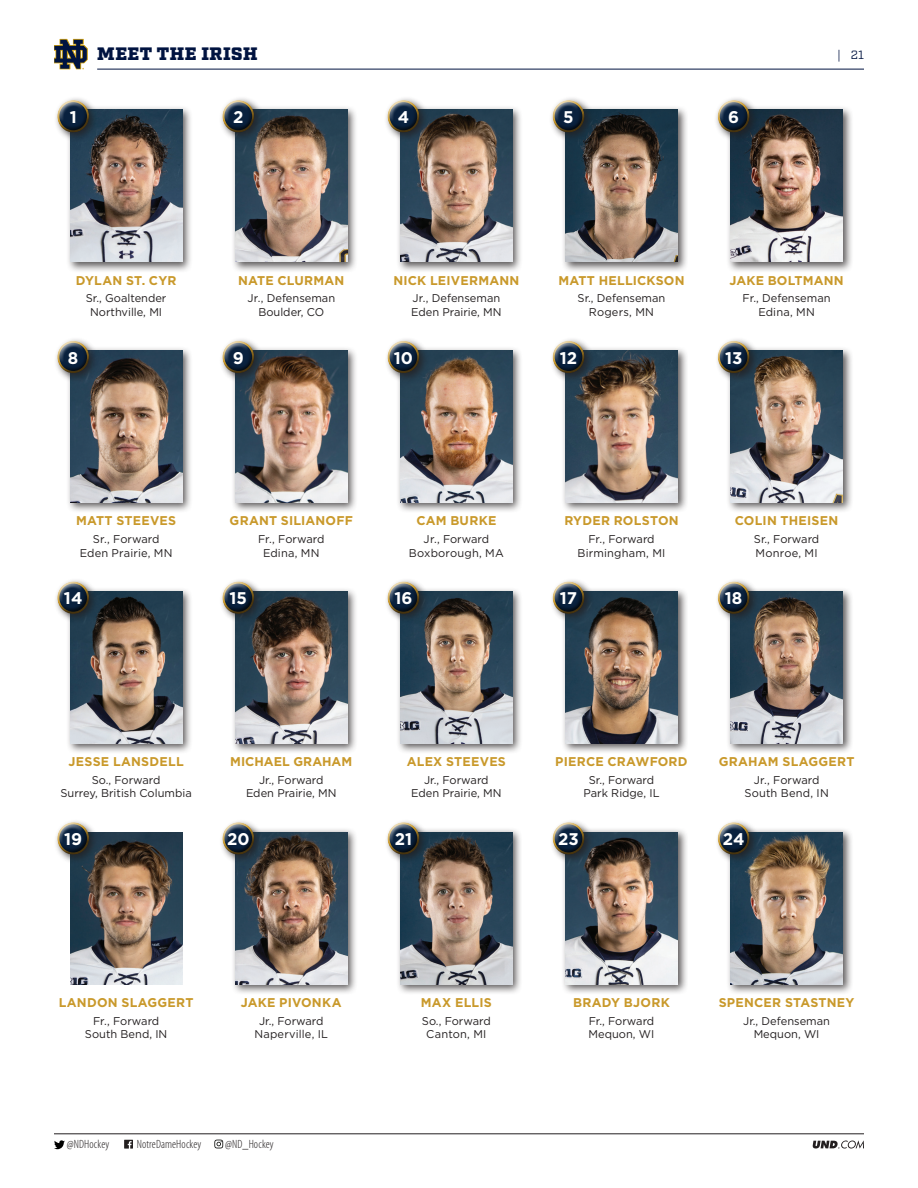
<style>
.page{position:relative;width:918px;height:1188px;background:#fff}
.page>*{position:absolute;margin:0;border:0;box-sizing:border-box;transform-origin:0 0}
.t1{font:900 18px "Factoria";letter-spacing:.03em;color:#001340}
.t2{font:700 16.95px "Gotham";color:#fff}
.t3{font:700 12.6px "Gotham";letter-spacing:.015em;color:#c9992b}
.t4{font:300 condensed 12px "Myriad Pro";letter-spacing:.01em;color:#231f20}
.t5{font:12px "Factoria";color:#001340}
.t6{font:11.25px/13.5px "Gotham";color:#231f20;text-align:center}
</style>
<div class="page">
<hr style="left:54px;top:1134px;width:810px;height:1px;background:#231f20">
<svg style="left:54px;top:1140px;width:11px;height:9px"></svg>
<svg style="left:124px;top:1140px;width:9px;height:9px"></svg>
<svg style="left:214px;top:1140px;width:9px;height:8px"></svg>
<hr style="left:97px;top:69px;width:767px;height:1px;background:#001340">
<svg style="left:812px;top:1140px;width:52px;height:9px"></svg>
<div style="left:66px;top:105px;width:127px;height:168px;background:#231f20;opacity:.75"></div>
<img style="left:70px;top:110px;width:112px;height:152px">
<div style="left:54px;top:96px;width:45px;height:46px;background:#231f20;opacity:.75"></div>
<div style="left:55px;top:98px;width:35px;height:26px;background:#fff;opacity:.75"></div>
<div style="left:55px;top:104px;width:35px;height:29px;background:#231f20;opacity:.75"></div>
<div style="left:66px;top:346px;width:127px;height:168px;background:#231f20;opacity:.75"></div>
<img style="left:70px;top:383px;width:112px;height:120px">
<img style="left:70px;top:865px;width:112px;height:119px">
<div style="left:231px;top:105px;width:127px;height:168px;background:#231f20;opacity:.75"></div>
<img style="left:235px;top:110px;width:112px;height:152px">
<div style="left:219px;top:96px;width:45px;height:46px;background:#231f20;opacity:.75"></div>
<div style="left:220px;top:98px;width:35px;height:26px;background:#fff;opacity:.75"></div>
<div style="left:220px;top:104px;width:35px;height:29px;background:#231f20;opacity:.75"></div>
<div style="left:231px;top:346px;width:127px;height:168px;background:#231f20;opacity:.75"></div>
<img style="left:235px;top:383px;width:112px;height:120px">
<div style="left:231px;top:827px;width:127px;height:168px;background:#231f20;opacity:.75"></div>
<img style="left:235px;top:865px;width:112px;height:119px">
<div style="left:396px;top:105px;width:127px;height:168px;background:#231f20;opacity:.75"></div>
<img style="left:400px;top:110px;width:112px;height:152px">
<div style="left:384px;top:96px;width:45px;height:46px;background:#231f20;opacity:.75"></div>
<div style="left:385px;top:98px;width:35px;height:26px;background:#fff;opacity:.75"></div>
<div style="left:385px;top:104px;width:35px;height:29px;background:#231f20;opacity:.75"></div>
<div style="left:396px;top:346px;width:127px;height:168px;background:#231f20;opacity:.75"></div>
<img style="left:400px;top:383px;width:112px;height:120px">
<div style="left:396px;top:827px;width:127px;height:168px;background:#231f20;opacity:.75"></div>
<img style="left:400px;top:865px;width:112px;height:119px">
<div style="left:561px;top:105px;width:127px;height:168px;background:#231f20;opacity:.75"></div>
<img style="left:565px;top:110px;width:113px;height:152px">
<div style="left:549px;top:96px;width:45px;height:46px;background:#231f20;opacity:.75"></div>
<div style="left:550px;top:98px;width:35px;height:26px;background:#fff;opacity:.75"></div>
<div style="left:550px;top:104px;width:35px;height:29px;background:#231f20;opacity:.75"></div>
<div style="left:561px;top:346px;width:127px;height:168px;background:#231f20;opacity:.75"></div>
<img style="left:565px;top:383px;width:113px;height:120px">
<div style="left:561px;top:827px;width:127px;height:168px;background:#231f20;opacity:.75"></div>
<img style="left:565px;top:865px;width:113px;height:119px">
<div style="left:726px;top:105px;width:127px;height:168px;background:#231f20;opacity:.75"></div>
<img style="left:731px;top:110px;width:112px;height:152px">
<div style="left:714px;top:96px;width:45px;height:46px;background:#231f20;opacity:.75"></div>
<div style="left:716px;top:98px;width:34px;height:26px;background:#fff;opacity:.75"></div>
<div style="left:716px;top:104px;width:34px;height:29px;background:#231f20;opacity:.75"></div>
<div style="left:726px;top:346px;width:127px;height:168px;background:#231f20;opacity:.75"></div>
<img style="left:731px;top:351px;width:112px;height:152px">
<div style="left:54px;top:337px;width:706px;height:46px;background:#231f20;opacity:.75"></div>
<div style="left:55px;top:339px;width:35px;height:26px;background:#fff;opacity:.75"></div>
<div style="left:55px;top:345px;width:35px;height:29px;background:#231f20;opacity:.75"></div>
<div style="left:220px;top:339px;width:35px;height:26px;background:#fff;opacity:.75"></div>
<div style="left:220px;top:345px;width:35px;height:29px;background:#231f20;opacity:.75"></div>
<div style="left:385px;top:339px;width:35px;height:26px;background:#fff;opacity:.75"></div>
<div style="left:385px;top:345px;width:35px;height:29px;background:#231f20;opacity:.75"></div>
<div style="left:550px;top:339px;width:35px;height:26px;background:#fff;opacity:.75"></div>
<div style="left:550px;top:345px;width:35px;height:29px;background:#231f20;opacity:.75"></div>
<div style="left:716px;top:339px;width:34px;height:26px;background:#fff;opacity:.75"></div>
<div style="left:716px;top:345px;width:34px;height:29px;background:#231f20;opacity:.75"></div>
<div style="left:726px;top:587px;width:127px;height:167px;background:#231f20;opacity:.75"></div>
<img style="left:760px;top:591px;width:83px;height:152px">
<div style="left:726px;top:827px;width:127px;height:168px;background:#231f20;opacity:.75"></div>
<img style="left:731px;top:832px;width:112px;height:152px">
<div style="left:54px;top:578px;width:706px;height:287px;background:#231f20;opacity:.75"></div>
<div style="left:55px;top:580px;width:695px;height:270px;background:#fff;opacity:.75"></div>
<div style="left:55px;top:586px;width:695px;height:270px;background:#231f20;opacity:.75"></div>
<svg style="left:54px;top:39px;width:34px;height:30px"></svg>
<h1 class="t1" style="left:97px;top:43px;width:162px">MEET THE IRISH</h1>
<p class="t5" style="left:837px;top:47px;width:28px">| 21</p>
<h2 class="t2" style="left:70px;top:106px;width:9px">1</h2>
<h2 class="t2" style="left:233px;top:106px;width:12px">2</h2>
<h2 class="t2" style="left:398px;top:106px;width:13px">4</h2>
<h2 class="t2" style="left:563px;top:106px;width:12px">5</h2>
<h2 class="t2" style="left:728px;top:106px;width:13px">6</h2>
<p class="t3" style="left:76px;top:272px;width:102px">DYLAN ST. CYR</p>
<p class="t6" style="left:86px;top:291px;width:82px;line-height:14.1px">Sr., Goaltender<br>Northville, MI</p>
<p class="t3" style="left:238px;top:272px;width:108px">NATE CLURMAN</p>
<p class="t6" style="left:247px;top:291px;width:89px">Jr., Defenseman<br>Boulder, CO</p>
<p class="t3" style="left:393px;top:272px;width:127px">NICK LEIVERMANN</p>
<p class="t6" style="left:411px;top:291px;width:92px;text-align:left">Jr., Defenseman<br>Eden Prairie, MN</p>
<p class="t3" style="left:558px;top:272px;width:128px">MATT HELLICKSON</p>
<p class="t6" style="left:578px;top:291px;width:89px">Sr., Defenseman<br>Rogers, MN</p>
<p class="t3" style="left:729px;top:272px;width:116px">JAKE BOLTMANN</p>
<p class="t6" style="left:743px;top:291px;width:89px">Fr., Defenseman<br>Edina, MN</p>
<h2 class="t2" style="left:68px;top:346px;width:12px">8</h2>
<h2 class="t2" style="left:233px;top:346px;width:13px">9</h2>
<h2 class="t2" style="left:394px;top:346px;width:21px">10</h2>
<h2 class="t2" style="left:560px;top:346px;width:19px">12</h2>
<h2 class="t2" style="left:725px;top:346px;width:19px">13</h2>
<p class="t3" style="left:76px;top:513px;width:102px">MATT STEEVES</p>
<p class="t6" style="left:80px;top:532px;width:94px">Sr., Forward<br>Eden Prairie, MN</p>
<p class="t3" style="left:230px;top:513px;width:125px">GRANT SILIANOFF</p>
<p class="t6" style="left:258px;top:532px;width:68px">Fr., Forward<br>Edina, MN</p>
<p class="t3" style="left:416px;top:513px;width:81px">CAM BURKE</p>
<p class="t6" style="left:409px;top:532px;width:96px">Jr., Forward<br>Boxborough, MA</p>
<p class="t3" style="left:564px;top:513px;width:116px">RYDER ROLSTON</p>
<p class="t6" style="left:578px;top:532px;width:89px">Fr., Forward<br>Birmingham, MI</p>
<p class="t3" style="left:735px;top:513px;width:105px">COLIN THEISEN</p>
<p class="t6" style="left:754px;top:532px;width:67px;text-align:left">Sr., Forward<br>Monroe, MI</p>
<h2 class="t2" style="left:64px;top:587px;width:20px">14</h2>
<h2 class="t2" style="left:230px;top:587px;width:19px">15</h2>
<h2 class="t2" style="left:394px;top:587px;width:20px">16</h2>
<h2 class="t2" style="left:560px;top:587px;width:19px">17</h2>
<h2 class="t2" style="left:725px;top:587px;width:19px">18</h2>
<p class="t3" style="left:69px;top:753px;width:117px">JESSE LANSDELL</p>
<p class="t6" style="left:61px;top:773px;width:133px">So., Forward<br>Surrey, British Columbia</p>
<p class="t3" style="left:230px;top:753px;width:124px">MICHAEL GRAHAM</p>
<p class="t6" style="left:246px;top:773px;width:92px">Jr., Forward<br>Eden Prairie, MN</p>
<p class="t3" style="left:407px;top:753px;width:101px">ALEX STEEVES</p>
<p class="t6" style="left:411px;top:773px;width:92px">Jr., Forward<br>Eden Prairie, MN</p>
<p class="t3" style="left:555px;top:753px;width:134px">PIERCE CRAWFORD</p>
<p class="t6" style="left:584px;top:773px;width:78px">Sr., Forward<br>Park Ridge, IL</p>
<p class="t3" style="left:719px;top:753px;width:137px">GRAHAM SLAGGERT</p>
<p class="t6" style="left:744px;top:773px;width:86px">Jr., Forward<br>South Bend, IN</p>
<h2 class="t2" style="left:64px;top:828px;width:20px">19</h2>
<h2 class="t2" style="left:227px;top:828px;width:24px">20</h2>
<h2 class="t2" style="left:395px;top:828px;width:19px">21</h2>
<h2 class="t2" style="left:558px;top:828px;width:22px">23</h2>
<h2 class="t2" style="left:723px;top:828px;width:23px">24</h2>
<p class="t3" style="left:59px;top:994px;width:136px">LANDON SLAGGERT</p>
<p class="t6" style="left:85px;top:1014px;width:84px">Fr., Forward<br>South Bend, IN</p>
<p class="t3" style="left:241px;top:994px;width:102px">JAKE PIVONKA</p>
<p class="t6" style="left:254px;top:1014px;width:75px">Jr., Forward<br>Naperville, IL</p>
<p class="t4" style="left:67px;top:1137px;width:44px">@NDHockey</p>
<p class="t4" style="left:137px;top:1137px;width:66px">NotreDameHockey</p>
<p class="t4" style="left:225px;top:1137px;width:50px">@ND_Hockey</p>
<p class="t3" style="left:421px;top:994px;width:72px">MAX ELLIS</p>
<p class="t6" style="left:422px;top:1014px;width:70px">So., Forward<br>Canton, MI</p>
<p class="t3" style="left:573px;top:994px;width:98px">BRADY BJORK</p>
<p class="t6" style="left:589px;top:1014px;width:67px;text-align:left">Fr., Forward<br>Mequon, WI</p>
<p class="t3" style="left:719px;top:994px;width:137px">SPENCER STASTNEY</p>
<p class="t6" style="left:743px;top:1014px;width:88px">Jr., Defenseman<br>Mequon, WI</p>
</div>
